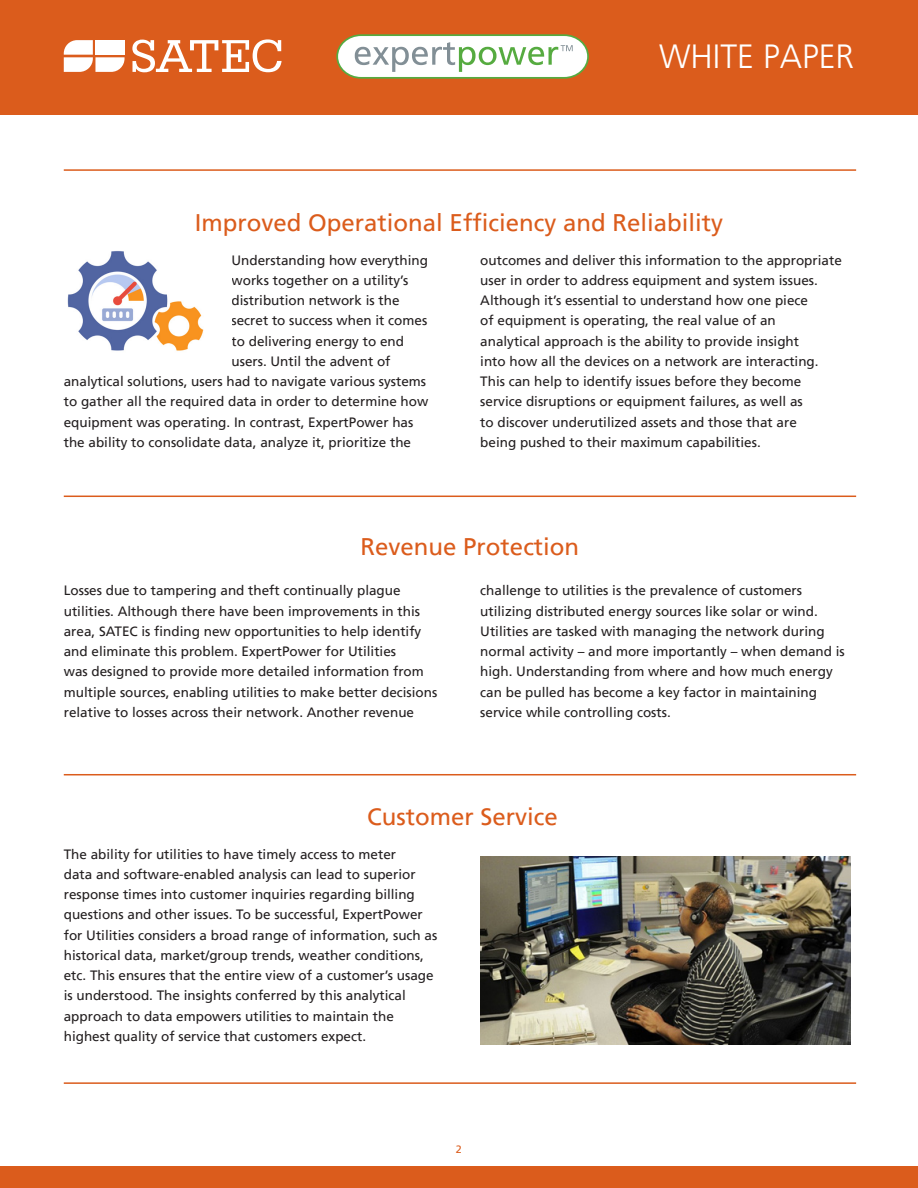
<style>
.page{position:relative;width:918px;height:1188px;background:#fff}
.page>*{position:absolute;margin:0;border:0;box-sizing:border-box;transform-origin:0 0}
.t1{font:300 33.45px "Frutiger LT";color:#fff}
.Section_Title{font:24px "Frutiger LT";color:#db5c1c}
.Body{font:13.5px/20.2px "Frutiger LT";color:#231f20}
.Body_-_Balance_Ragge{font:13.5px/20.2px "Frutiger LT";color:#231f20}
.t2{font:10.8px "Frutiger LT";color:#db5c1c}
</style>
<div class="page">
<div style="left:0;top:0;width:918px;height:115px;background:#db5c1c"></div>
<svg style="left:336px;top:34px;width:253px;height:45px;background:#dae1ce"></svg>
<div style="left:0;top:1167px;width:918px;height:21px;background:#db5c1c"></div>
<img style="left:480px;top:857px;width:371px;height:188px">
<svg style="left:132px;top:39px;width:150px;height:33px"></svg>
<svg style="left:64px;top:40px;width:61px;height:32px;background:#f8e1d6"></svg>
<img style="left:67px;top:251px;width:137px;height:100px">
<hr style="left:64px;top:169px;width:792px;height:2px;background:#db5c1c">
<hr style="left:64px;top:496px;width:792px;height:1px;background:#db5c1c">
<hr style="left:64px;top:774px;width:792px;height:1px;background:#db5c1c">
<hr style="left:64px;top:1082px;width:792px;height:2px;background:#db5c1c">
<h1 class="t1" style="left:659px;top:38px;width:197px">WHITE PAPER</h1>
<p class="Section_Title" style="left:195px;top:208px;width:530px">Improved Operational Efficiency and Reliability</p>
<p class="Body_-_Balance_Ragge" style="left:232px;top:250px;width:198px">Understanding how everything</p>
<p class="Body_-_Balance_Ragge" style="left:232px;top:270px;width:179px">works together on a utility s’</p>
<p class="Body_-_Balance_Ragge" style="left:232px;top:290px;width:170px">distribution network is the</p>
<p class="Body_-_Balance_Ragge" style="left:232px;top:311px;width:197px">secret to success when it comes</p>
<p class="Body_-_Balance_Ragge" style="left:232px;top:331px;width:174px">to delivering energy to end</p>
<p class="Body_-_Balance_Ragge" style="left:232px;top:351px;width:161px">users. Until the advent of</p>
<p class="Body_-_Balance_Ragge" style="left:64px;top:371px;width:364px">analytical solutions, users had to navigate various systems</p>
<p class="Body_-_Balance_Ragge" style="left:64px;top:392px;width:366px">to gather all the required data in order to determine how</p>
<p class="Body_-_Balance_Ragge" style="left:64px;top:412px;width:351px">equipment was operating In. contrast, ExpertPower has</p>
<p class="Body_-_Balance_Ragge" style="left:64px;top:432px;width:349px">the ability to consolidate data, analyze it, prioritize the</p>
<p class="Body_-_Balance_Ragge" style="left:480px;top:250px;width:363px">outcomes and deliver this information to the appropriate user in order to address equipment and system issues.</p>
<p class="Body_-_Balance_Ragge" style="left:480px;top:290px;width:340px">Although it s’ essential to understand how one piece of equipment is operating, the real value of an analytical approach is the ability to provide insight into how all the devices on a network are interacting.<br>This can help to identify issues before they become service disruptions or equipment failures, as well as to discover underutilized assets and those that are being pushed to their maximum capabilities.</p>
<p class="Section_Title" style="left:361px;top:532px;width:220px">Revenue Protection</p>
<p class="Body" style="left:64px;top:581px;width:375px">Losses due to tampering and theft continually plague utilities. Although there have been improvements in this area, SATEC is finding new opportunities to help identify and eliminate this problem. ExpertPower for Utilities<br>was designed to provide more detailed information from multiple sources, enabling utilities to make better decisions relative to losses across their network. Another revenue</p>
<p class="Body" style="left:480px;top:581px;width:366px">challenge to utilities is the prevalence of customers utilizing distributed energy sources like solar or wind.<br>Utilities are tasked with managing the network during normal activity – and more importantly – when demand is high. Understanding from where and how much energy can be pulled has become a key factor in maintaining service while controlling costs.</p>
<p class="Section_Title" style="left:367px;top:802px;width:192px">Customer Service</p>
<p class="Body" style="left:64px;top:844px;width:375px">The ability for utilities to have timely access to meter<br>data and software-enabled analysis can lead to superior response times into customer inquiries regarding billing questions and other issues. To be successful, ExpertPower for Utilities considers a broad range of information, such as historical data, market/group trends, weather conditions, etc. This ensures that the entire view of a customer s’ usage is understood. The insights conferred by this analytical approach to data empowers utilities to maintain the highest quality of service that customers expect.</p>
<p class="t2" style="left:456px;top:1143px;width:8px">2</p>
</div>
